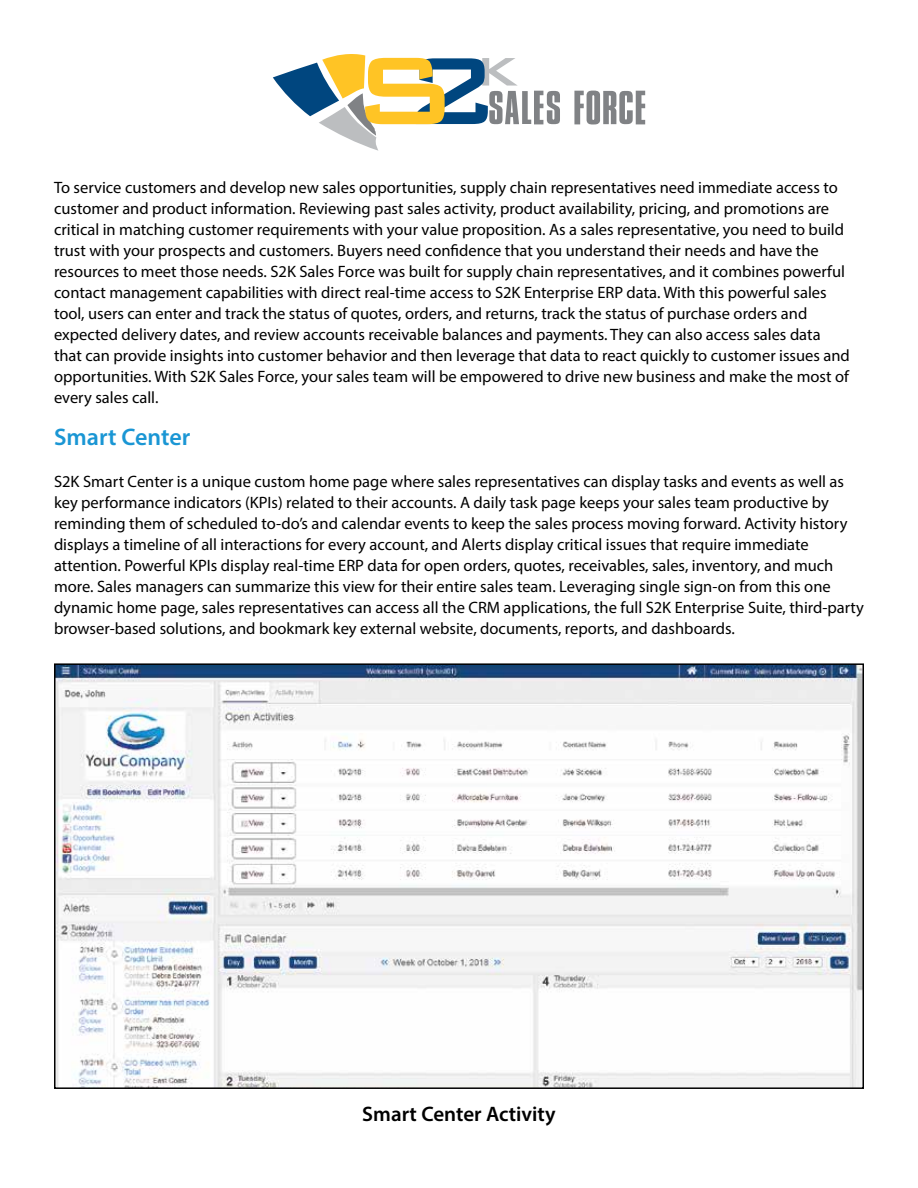
<style>
.page{position:relative;width:918px;height:1188px;background:#fff}
.page>*{position:absolute;margin:0;border:0;box-sizing:border-box;transform-origin:0 0}
.t1{font:600 24px "Myriad Pro";color:#1a96d4}
.t2{font:600 21px "Myriad Pro";color:#000}
.t3{font:16.5px/21px "Myriad Pro";color:#000}
</style>
<div class="page">
<svg style="left:273px;top:54px;width:287px;height:97px"></svg>
<svg style="left:574px;top:91px;width:71px;height:34px"></svg>
<img style="left:57px;top:666px;width:804px;height:420px">
<div style="left:54px;top:663px;width:810px;height:426px;border:2px solid #000"></div>
<p class="t3" style="left:54px;top:176px;width:797px">To service customers and develop new sales opportunities, supply chain representatives need immediate access to customer and product information. Reviewing past sales activity, product availability, pricing, and promotions are critical in matching customer requirements with your value proposition. As a sales representative, you need to build trust with your prospects and customers. Buyers need confidence that you understand their needs and have the resources to meet those needs. S2K Sales Force was built for supply chain representatives, and it combines powerful contact management capabilities with direct real-time access to S2K Enterprise ERP data. With this powerful sales tool, users can enter and track the status of quotes, orders, and returns, track the status of purchase orders and expected delivery dates, and review accounts receivable balances and payments. They can also access sales data that can provide insights into customer behavior and then leverage that data to react quickly to customer issues and opportunities. With S2K Sales Force, your sales team will be empowered to drive new business and make the most of every sales call.</p>
<h1 class="t1" style="left:54px;top:421px;width:138px">Smart Center</h1>
<p class="t3" style="left:54px;top:470px;width:812px">S2K Smart Center is a unique custom home page where sales representatives can display tasks and events as well as key performance indicators (KPIs) related to their accounts. A daily task page keeps your sales team productive by reminding them of scheduled to-do’s and calendar events to keep the sales process moving forward. Activity history displays a timeline of all interactions for every account, and Alerts display critical issues that require immediate attention. Powerful KPIs display real-time ERP data for open orders, quotes, receivables, sales, inventory, and much more. Sales managers can summarize this view for their entire sales team. Leveraging single sign-on from this one dynamic home page, sales representatives can access all the CRM applications, the full S2K Enterprise Suite, third-party browser-based solutions, and bookmark key external website, documents, reports, and dashboards.</p>
<p class="t2" style="left:362px;top:1100px;width:195px">Smart Center Activity</p>
</div>
